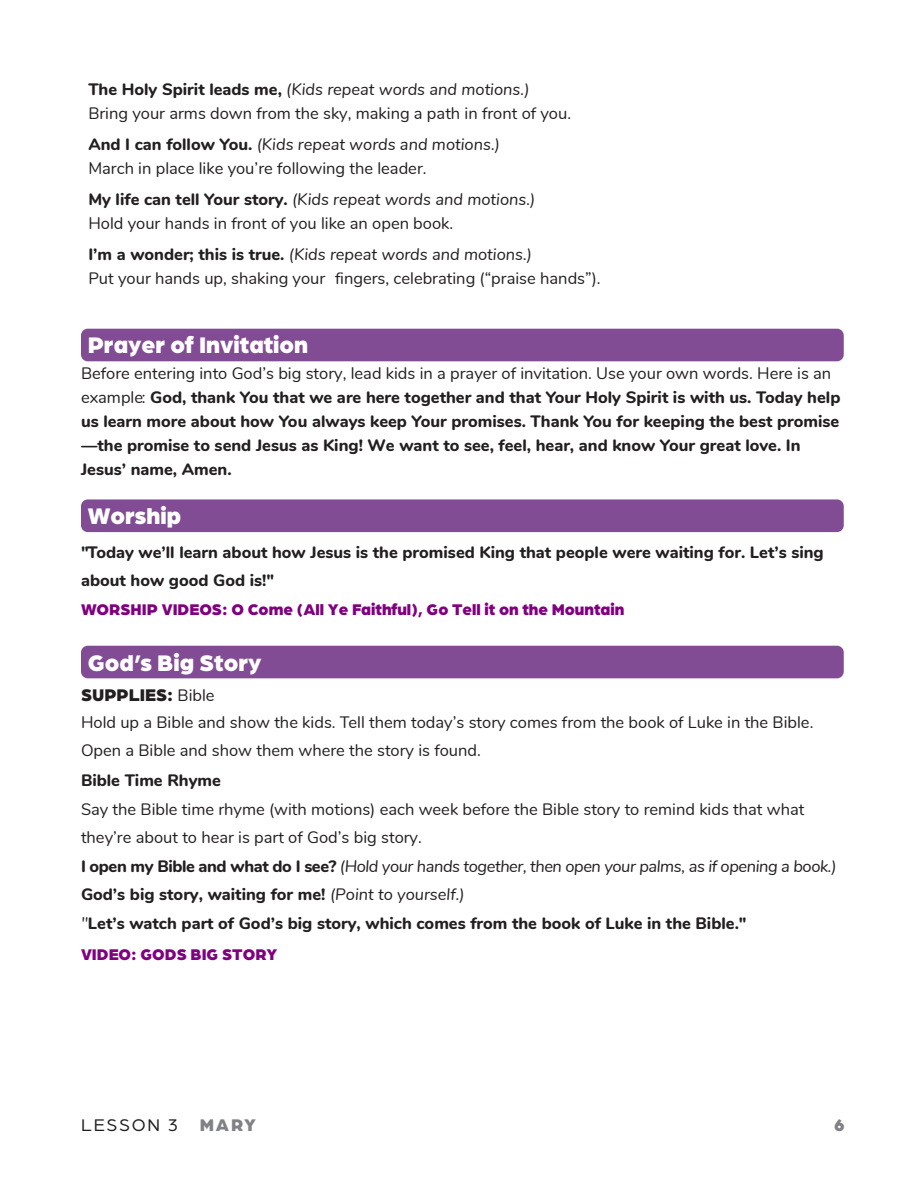
<style>
.page{position:relative;width:918px;height:1188px;background:#fff}
.page>*{position:absolute;margin:0;border:0;box-sizing:border-box;transform-origin:0 0}
.t1{font:900 24px "Arboria";color:#fff}
.t2{font:900 18px "Arboria";color:#231f20}
.t3{font:18px "Arboria";letter-spacing:.1em;color:#231f20}
.t4{font:900 18px "Arboria";color:#808285}
.t5{font:800 16.5px/24px "Nunito";color:#231f20}
.t6{font:16.5px/24px "Nunito";color:#231f20}
.t7{font:900 16.5px "Arboria";color:#800080}
.s1{font-weight:800}
.s2{font-style:italic}
.s3{font-style:inherit}
.s4{font-weight:400}
.s5{font-family:"Nunito";font-weight:400;font-size:16.5px}
.s6{font-weight:400;font-style:italic}
.s7{font-weight:900;color:#808285}
</style>
<div class="page">
<div style="left:81px;top:329px;width:763px;height:32px;background:#824c94;border-radius:7px"></div>
<div style="left:81px;top:499px;width:763px;height:33px;background:#824c94;border-radius:7px"></div>
<div style="left:81px;top:646px;width:763px;height:32px;background:#824c94;border-radius:7px"></div>
<p class="t6" style="left:88px;top:77px;width:484px"><span class="s1">The Holy Spirit leads me,</span> <span class="s2">(Kids repeat words and motions.)<br></span>Bring your arms down from the sky, making a path in front of you.</p>
<p class="t6" style="left:88px;top:131px;width:413px"><span class="s1">And I can follow You.</span> <span class="s2">(Kids repeat words and motions.)<br></span>March in place like you’re following the leader.</p>
<p class="t6" style="left:88px;top:186px;width:449px"><span class="s1">My life can tell Your story.</span> <span class="s2">(Kids repeat words and motions.)<br></span>Hold your hands in front of you like an open book.</p>
<p class="t6" style="left:88px;top:241px;width:514px"><span class="s1">I’m a wonder; this is true.</span> <span class="s2">(Kids repeat words and motions.)<br></span>Put your hands up, shaking your <span class="s3">f</span>ingers, celebrating (“praise hands”).</p>
<h1 class="t1" style="left:88px;top:327px;width:222px">Prayer of Invitation</h1>
<p class="t5" style="left:81px;top:361px;width:761px"><span class="s4">Before entering into God’s big story, lead kids in a prayer of invitation. Use your own words</span><span class="s4">. Here is an example</span><span class="s4">:</span> God, thank You that we are here together and that Your Holy Spirit is with us. Today help us learn more about how You always keep Your promises. Thank You for keeping the best promise —the promise to send Jesus as King! We want to see, feel, hear, and know Your great love. In Jesus’ name, Amen.</p>
<h1 class="t1" style="left:88px;top:498px;width:95px">Worship</h1>
<p class="t5" style="left:81px;top:538px;width:744px;line-height:27.3px">"Today we’ll learn about how Jesus is the promised King that people were waiting for. Let’s sing about how good God is!"</p>
<p class="t7" style="left:81px;top:598px;width:545px">WORSHIP VIDEOS: O Come (All Ye Faithful), Go Tell it on the Mountain</p>
<h1 class="t1" style="left:88px;top:646px;width:175px">God’s Big Story</h1>
<p class="t2" style="left:81px;top:682px;width:135px">SUPPLIES: <span class="s5">Bible</span></p>
<p class="t6" style="left:81px;top:708px;width:734px;line-height:27.3px">Hold up a Bible and show the kids. Tell them today’s story comes from the book of Luke in the Bible.<br>Open a Bible and show them where the story is found.</p>
<p class="t5" style="left:81px;top:768px;width:141px">Bible Time Rhyme</p>
<p class="t5" style="left:81px;top:794px;width:757px;line-height:28.5px"><span class="s4">Say the Bible time rhyme (with motions) each week before the Bible story to remind kids that what they’re about to hear is part of God’s big story.<br></span>I open my Bible and what do I see? <span class="s6">(Hold your hands together, then open your palms, as if opening a book.)<br></span>God’s big story, waiting for me! <span class="s6">(Point to yourself.)<br></span><span class="s6">"</span>Let’s watch part of God’s big story, which comes from the book of Luke in the Bible."</p>
<p class="t7" style="left:81px;top:943px;width:198px">VIDEO: GODS BIG STORY</p>
<p class="t3" style="left:81px;top:1113px;width:176px">LESSON 3 <span class="s7">MARY</span></p>
<p class="t4" style="left:834px;top:1112px;width:12px">6</p>
</div>
